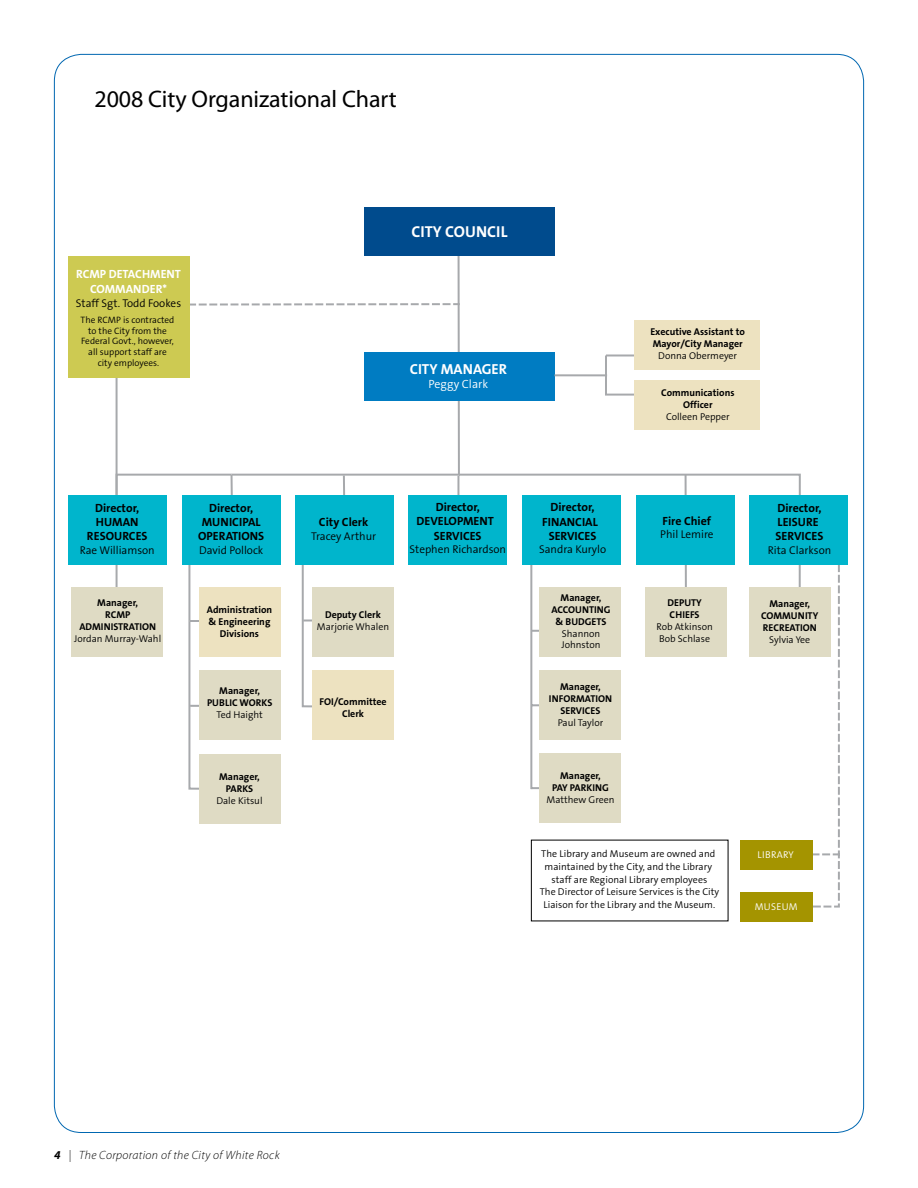
<style>
.page{position:relative;width:918px;height:1188px;background:#fff}
.page>*{position:absolute;margin:0;border:0;box-sizing:border-box;transform-origin:0 0}
.t1{font:24px "Myriad Pro";letter-spacing:-.005em;color:#000}
.t2{font:700 15.9px "The Sans B7";color:#fff}
.t3{font:700 14.55px "The Sans B7";color:#fff}
.t4{font:700 12px/14.2px "The Sans B7";color:#000;text-align:center}
.t5{font:italic 300 12px "Myriad Pro";letter-spacing:.03em;color:#000}
.t6{font:700 12px/14.2px "The Sans B7";color:#fff;text-align:center}
.t7{font:300 12px "The Sans B4";color:#fff}
.t8{font:300 11.25px "The Sans B4";color:#000}
.t9{font:300 9.9px/12.6px "The Sans B4";color:#000}
.t10{font:700 9.9px/12px "The Sans B7";color:#000;text-align:center}
.t11{font:300 9.9px "The Sans B4";letter-spacing:.03em;color:#fff}
.t12{font:300 9.3px/10.6px "The Sans B4";color:#000;text-align:center}
</style>
<div class="page">
<hr style="left:531px;top:630px;width:23px;height:2px;background:#a7a9ac">
<hr style="left:530px;top:561px;width:2px;height:228px;background:#a7a9ac">
<hr style="left:532px;top:704px;width:23px;height:2px;background:#a7a9ac">
<hr style="left:531px;top:787px;width:23px;height:2px;background:#a7a9ac">
<div style="left:540px;top:670px;width:81px;height:69px;background:#dfdbc4"></div>
<hr style="left:116px;top:303px;width:2px;height:192px;background:#a7a9ac">
<svg style="left:189px;top:303px;width:269px;height:3px"></svg>
<div style="left:68px;top:256px;width:121px;height:122px;background:#cdca52"></div>
<hr style="left:458px;top:251px;width:2px;height:225px;background:#a7a9ac">
<svg style="left:810px;top:564px;width:31px;height:344px"></svg>
<div style="left:740px;top:840px;width:73px;height:30px;background:#a49400"></div>
<div style="left:740px;top:892px;width:73px;height:30px;background:#a49400"></div>
<div style="left:645px;top:587px;width:82px;height:69px;background:#dfdbc4"></div>
<svg style="left:115px;top:473px;width:687px;height:122px"></svg>
<div style="left:749px;top:495px;width:99px;height:69px;background:#00b5cc"></div>
<svg style="left:187px;top:551px;width:152px;height:240px"></svg>
<hr style="left:189px;top:620px;width:89px;height:2px;background:#a7a9ac">
<hr style="left:190px;top:705px;width:89px;height:2px;background:#a7a9ac">
<hr style="left:231px;top:475px;width:2px;height:27px;background:#a7a9ac">
<div style="left:636px;top:495px;width:99px;height:69px;background:#00b5cc"></div>
<div style="left:523px;top:495px;width:98px;height:69px;background:#00b5cc"></div>
<hr style="left:457px;top:476px;width:2px;height:54px;background:#a7a9ac">
<div style="left:409px;top:495px;width:98px;height:69px;background:#00b5cc"></div>
<hr style="left:343px;top:475px;width:2px;height:38px;background:#a7a9ac">
<div style="left:295px;top:495px;width:99px;height:69px;background:#00b5cc"></div>
<div style="left:182px;top:495px;width:99px;height:69px;background:#00b5cc"></div>
<div style="left:68px;top:495px;width:99px;height:69px;background:#00b5cc"></div>
<div style="left:540px;top:587px;width:81px;height:69px;background:#dfdbc4"></div>
<div style="left:199px;top:755px;width:81px;height:69px;background:#dfdbc4"></div>
<div style="left:72px;top:587px;width:91px;height:70px;background:#dfdbc4"></div>
<div style="left:364px;top:207px;width:191px;height:49px;background:#004b8d"></div>
<div style="left:364px;top:352px;width:191px;height:49px;background:#007cc2"></div>
<div style="left:199px;top:587px;width:81px;height:69px;background:#ede2c0"></div>
<div style="left:749px;top:587px;width:82px;height:69px;background:#dfdbc4"></div>
<div style="left:199px;top:671px;width:81px;height:69px;background:#dfdbc4"></div>
<div style="left:312px;top:587px;width:82px;height:70px;background:#dfdbc4"></div>
<div style="left:312px;top:671px;width:82px;height:69px;background:#ede2c0"></div>
<svg style="left:554px;top:354px;width:80px;height:42px"></svg>
<div style="left:634px;top:320px;width:126px;height:50px;background:#ede2c0"></div>
<div style="left:634px;top:380px;width:126px;height:50px;background:#ede2c0"></div>
<div style="left:540px;top:754px;width:81px;height:69px;background:#dfdbc4"></div>
<h1 class="t1" style="left:94px;top:84px;width:304px">2008 City Organizational Chart</h1>
<p class="t6" style="left:76px;top:268px;width:106px">RCMP DETACHMENT<br>COMMANDER*</p>
<p class="t8" style="left:76px;top:298px;width:107px">Staff Sgt. Todd Fookes</p>
<p class="t12" style="left:81px;top:315px;width:95px">The RCMP is contracted to the City from the<br>Federal Govt., however, all support staff are city employees.</p>
<p class="t4" style="left:87px;top:501px;width:62px">Director,<br>HUMAN<br>RESOURCES</p>
<p class="t8" style="left:80px;top:544px;width:77px">Rae Williamson</p>
<p class="t10" style="left:79px;top:597px;width:78px">Manager,<br>RCMP<br>ADMINISTRATION</p>
<p class="t9" style="left:74px;top:633px;width:89px">Jordan Murray-Wahl</p>
<p class="t4" style="left:198px;top:501px;width:67px">Director,<br>MUNICIPAL<br>OPERATIONS</p>
<p class="t8" style="left:199px;top:544px;width:66px">David Pollock</p>
<p class="t10" style="left:207px;top:604px;width:67px">Administration &amp; Engineering<br>Divisions</p>
<p class="t10" style="left:207px;top:685px;width:67px">Manager,<br>PUBLIC WORKS</p>
<p class="t9" style="left:217px;top:709px;width:48px">Ted Haight</p>
<p class="t10" style="left:219px;top:771px;width:42px">Manager,<br>PARKS</p>
<p class="t9" style="left:216px;top:795px;width:48px">Dale Kitsul</p>
<h2 class="t2" style="left:411px;top:223px;width:98px">CITY COUNCIL</h2>
<h3 class="t3" style="left:410px;top:361px;width:99px">CITY MANAGER</h3>
<p class="t7" style="left:429px;top:378px;width:61px">Peggy Clark</p>
<p class="t4" style="left:319px;top:516px;width:51px">City Clerk</p>
<p class="t8" style="left:311px;top:530px;width:67px">Tracey Arthur</p>
<p class="t4" style="left:417px;top:500px;width:79px">Director,<br>DEVELOPMENT<br>SERVICES</p>
<p class="t8" style="left:410px;top:543px;width:98px">Stephen Richardson</p>
<p class="t10" style="left:325px;top:609px;width:57px">Deputy Clerk</p>
<p class="t9" style="left:317px;top:621px;width:74px">Marjorie Whalen</p>
<p class="t10" style="left:320px;top:696px;width:69px">FOI/Committee<br>Clerk</p>
<p class="t10" style="left:651px;top:326px;width:96px;text-align:left">Executive Assistant to<br>Mayor/City Manager</p>
<p class="t9" style="left:658px;top:350px;width:80px">Donna Obermeyer</p>
<p class="t10" style="left:661px;top:387px;width:75px">Communications<br>Officer</p>
<p class="t9" style="left:666px;top:411px;width:65px">Colleen Pepper</p>
<p class="t4" style="left:542px;top:500px;width:57px">Director,<br>FINANCIAL<br>SERVICES</p>
<p class="t8" style="left:539px;top:544px;width:69px">Sandra Kurylo</p>
<p class="t10" style="left:551px;top:592px;width:61px">Manager,<br>ACCOUNTING &amp; BUDGETS</p>
<p class="t9" style="left:561px;top:629px;width:41px;line-height:10.6px">Shannon<br>Johnston</p>
<p class="t10" style="left:549px;top:681px;width:65px">Manager,<br>INFORMATION<br>SERVICES</p>
<p class="t9" style="left:558px;top:717px;width:47px">Paul Taylor</p>
<p class="t10" style="left:552px;top:770px;width:58px">Manager,<br>PAY PARKING</p>
<p class="t9" style="left:546px;top:793px;width:70px">Matthew Green</p>
<p class="t4" style="left:663px;top:514px;width:50px">Fire Chief</p>
<p class="t8" style="left:660px;top:529px;width:55px">Phil Lemire</p>
<p class="t10" style="left:668px;top:597px;width:36px;text-align:left">DEPUTY<br>CHIEFS</p>
<p class="t9" style="left:657px;top:621px;width:58px;line-height:12px">Rob Atkinson<br>Bob Schlase</p>
<p class="t9" style="left:540px;top:848px;width:181px;text-align:center">The Library and Museum are owned and maintained by the City, and the Library staff are Regional Library employees<br>The Director of Leisure Services is the City Liaison for the Library and the Museum.</p>
<p class="t4" style="left:776px;top:501px;width:49px;text-align:left">Director,<br>LEISURE<br>SERVICES</p>
<p class="t8" style="left:768px;top:544px;width:65px">Rita Clarkson</p>
<p class="t10" style="left:761px;top:598px;width:59px">Manager,<br>COMMUNITY<br>RECREATION</p>
<p class="t9" style="left:769px;top:634px;width:42px">Sylvia Yee</p>
<p class="t11" style="left:758px;top:850px;width:38px">LIBRARY</p>
<p class="t11" style="left:755px;top:901px;width:44px">MUSEUM</p>
<p class="t5" style="left:69px;top:1148px;width:212px">| The Corporation of the City of White Rock</p>
</div>
